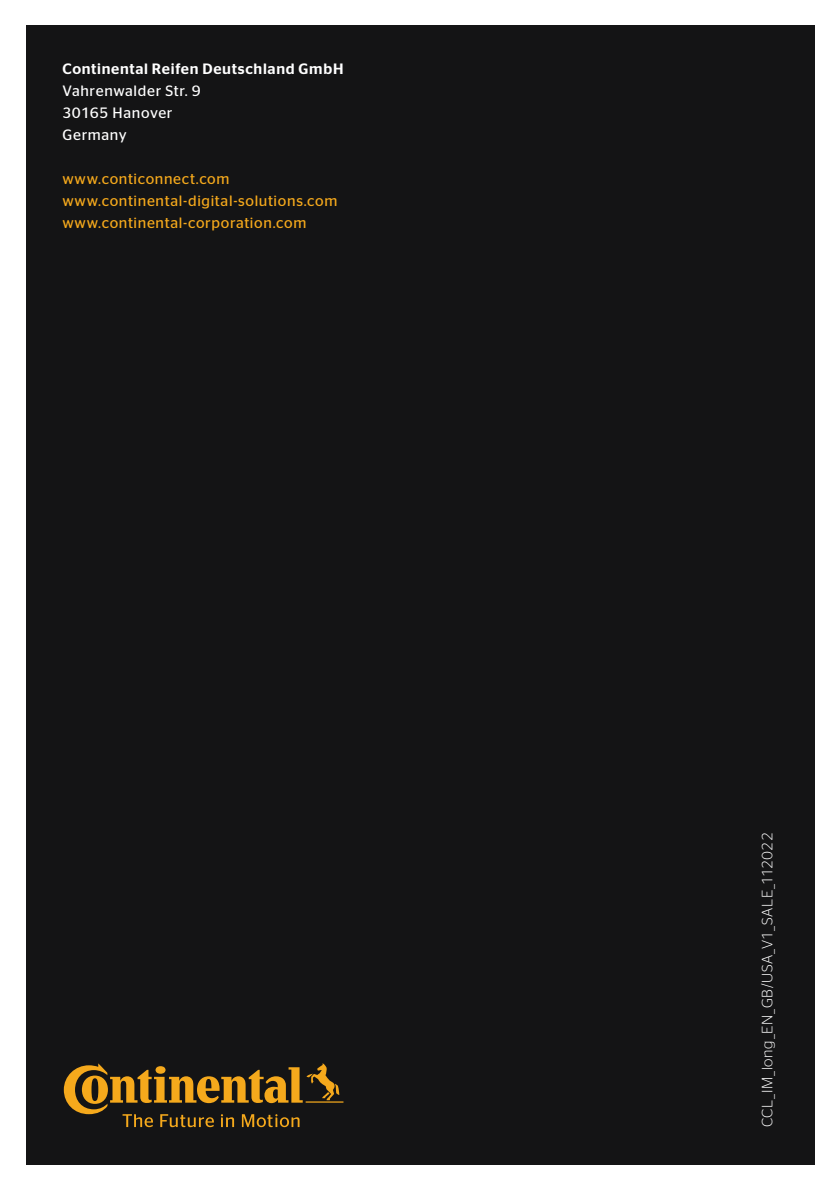
<style>
.page{position:relative;width:840px;height:1191px;background:#fff}
.page>*{position:absolute;margin:0;border:0;box-sizing:border-box;transform-origin:0 0}
.t1{font:15px/22px "Continental Stag Sans";letter-spacing:.045em;color:#f5a91c}
.t2{font:15px/22px "Continental Stag Sans";letter-spacing:.045em;color:#fff}
.t3{font:300 15px "Continental Stag Sans";letter-spacing:.03em;color:#fff}
.t4{font:500 15px "Continental Stag Sans";letter-spacing:.045em;color:#fff}
</style>
<div class="page">
<div style="left:26px;top:26px;width:788px;height:1139px;background:#141415"></div>
<svg style="left:64px;top:1063px;width:279px;height:64px"></svg>
<p class="t4" style="left:62px;top:60px;width:282px">Continental Reifen Deutschland GmbH</p>
<p class="t2" style="left:62px;top:80px;width:140px">Vahrenwalder Str. 9<br>30165 Hanover<br>Germany</p>
<p class="t1" style="left:62px;top:168px;width:276px">www.conticonnect.com www.continental-digital-solutions.com www.continental-corporation.com</p>
<p class="t3" style="left:758px;top:1127px;width:296px;rotate:-90deg">CCL_IM_long_EN_GB/USA_V1_SALE_112022</p>
</div>
